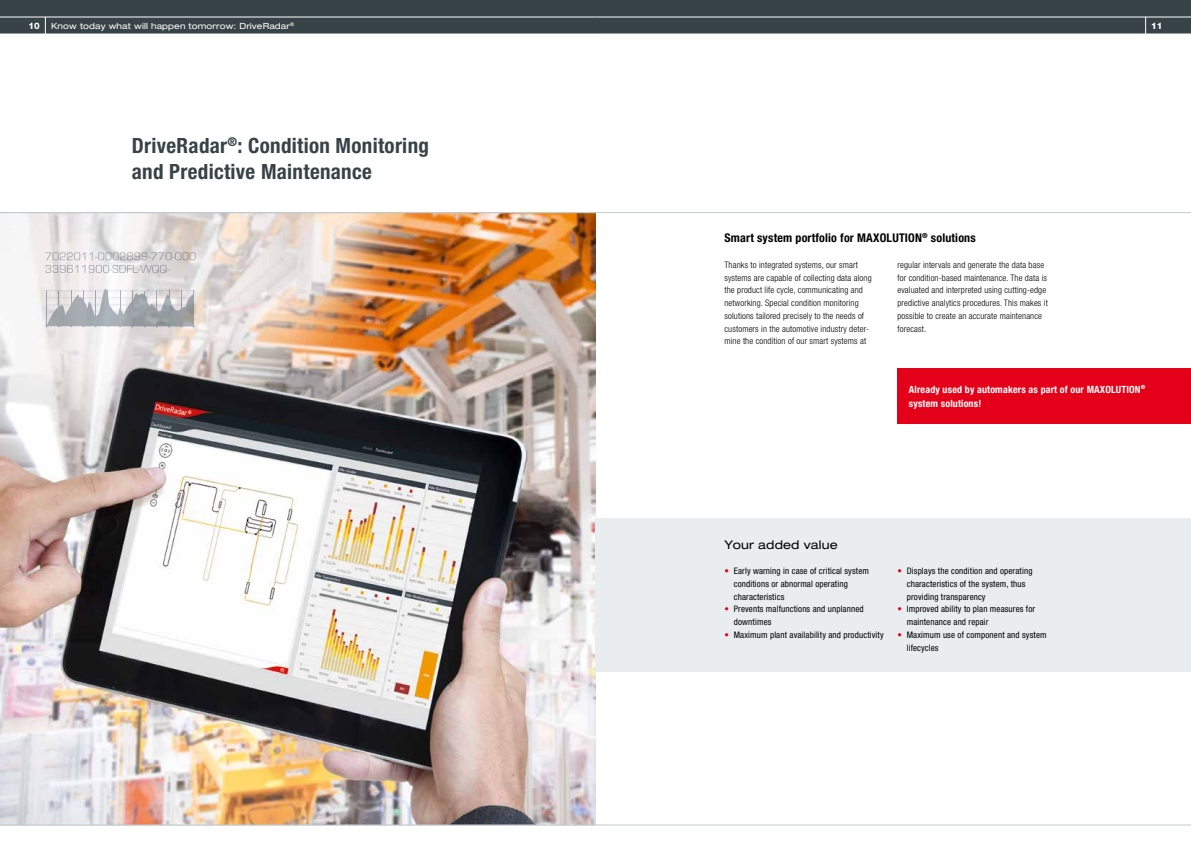
<style>
.page{position:relative;width:1191px;height:842px;background:#fff}
.page>*{position:absolute;margin:0;border:0;box-sizing:border-box;transform-origin:0 0}
.t1{font:700 condensed 21px/25.5px "Helvetica Neue LT Pro";letter-spacing:.015em;color:#384347}
.t2{font:700 condensed 12px "Helvetica Neue LT Pro";letter-spacing:.015em;color:#000}
.t3{font:expanded 12px "Helvetica Neue LT Pro";letter-spacing:.015em;color:#000}
.t4{font:700 condensed 10px/14px "Helvetica Neue LT Pro";letter-spacing:.015em;color:#fff}
.t5{font:300 condensed 9px/12.8px "Helvetica Neue LT Pro";letter-spacing:.015em;color:#000}
.t6{font:condensed 9px/12.8px "Helvetica Neue LT Pro";letter-spacing:.015em;color:#000}
.t7{font:800 9px "Helvetica Neue LT Pro";color:#fff}
.t8{font:expanded 8.5px "Helvetica Neue LT Pro";letter-spacing:.015em;color:#fff}
.s1{color:#e30018}
</style>
<div class="page">
<div style="left:0;top:0;width:1191px;height:34px;background:#384347"></div>
<hr style="left:0;top:17px;width:595px;height:1px;background:#fff">
<svg style="left:1145px;top:18px;width:1px;height:16px"></svg>
<svg style="left:45px;top:17px;width:1px;height:17px"></svg>
<hr style="left:595px;top:17px;width:596px;height:1px;background:#fff">
<img style="left:0;top:213px;width:595px;height:612px">
<div style="left:897px;top:369px;width:294px;height:55px;background:#e30018"></div>
<div style="left:595px;top:519px;width:596px;height:153px;background:#eaedef"></div>
<svg style="left:45px;top:252px;width:151px;height:21px;background:#d7d4d5"></svg>
<svg style="left:45px;top:279px;width:151px;height:49px;background:#c7c8ca"></svg>
<hr style="left:0;top:212px;width:1191px;height:1px;background:#c2cacf">
<hr style="left:0;top:825px;width:1191px;height:1px;background:#c2cacf">
<p class="t8" style="left:51px;top:20px;width:244px">Know today what will happen tomorrow: DriveRadar<sup>®</sup></p>
<p class="t7" style="left:28px;top:20px;width:13px">10</p>
<p class="t7" style="left:1151px;top:20px;width:13px">11</p>
<h1 class="t1" style="left:132px;top:133px;width:299px">DriveRadar<sup>®</sup>: Condition Monitoring and Predictive Maintenance</h1>
<h2 class="t2" style="left:724px;top:231px;width:253px">Smart system portfolio for MAXOLUTION<sup>®</sup> solutions</h2>
<p class="t5" style="left:724px;top:258px;width:149px">Thanks to integrated systems, our smart systems are capable of collecting data along the product life cycle, communicating and networking. Special condition monitoring solutions tailored precisely to the needs of customers in the automotive industry deter&shy;mine the condition of our smart systems at</p>
<p class="t5" style="left:897px;top:258px;width:152px">regular intervals and generate the data base for condition-based maintenance. The data is evaluated and interpreted using cutting-edge predictive analytics procedures. This makes it possible to create an accurate maintenance forecast.</p>
<p class="t4" style="left:909px;top:382px;width:238px">Already used by automakers as part of our MAXOLUTION<sup>® </sup>system solutions!</p>
<h2 class="t3" style="left:724px;top:537px;width:115px">Your added value</h2>
<p class="t6" style="left:734px;top:564px;width:137px;text-indent:-9px"><span class="s1">•</span> Early warning in case of critical system conditions or abnormal operating characteristics</p>
<p class="t6" style="left:734px;top:603px;width:131px;text-indent:-9px"><span class="s1">•</span> Prevents malfunctions and unplanned downtimes</p>
<p class="t6" style="left:724px;top:628px;width:161px"><span class="s1">•</span> Maximum plant availability and productivity</p>
<p class="t6" style="left:906px;top:564px;width:127px;text-indent:-9px"><span class="s1">•</span> Displays the condition and operating characteristics of the system, thus providing transparency</p>
<p class="t6" style="left:906px;top:603px;width:130px;text-indent:-9px"><span class="s1">•</span> Improved ability to plan measures for maintenance and repair</p>
<p class="t6" style="left:906px;top:628px;width:141px;text-indent:-9px"><span class="s1">•</span> Maximum use of component and system lifecycles</p>
</div>
